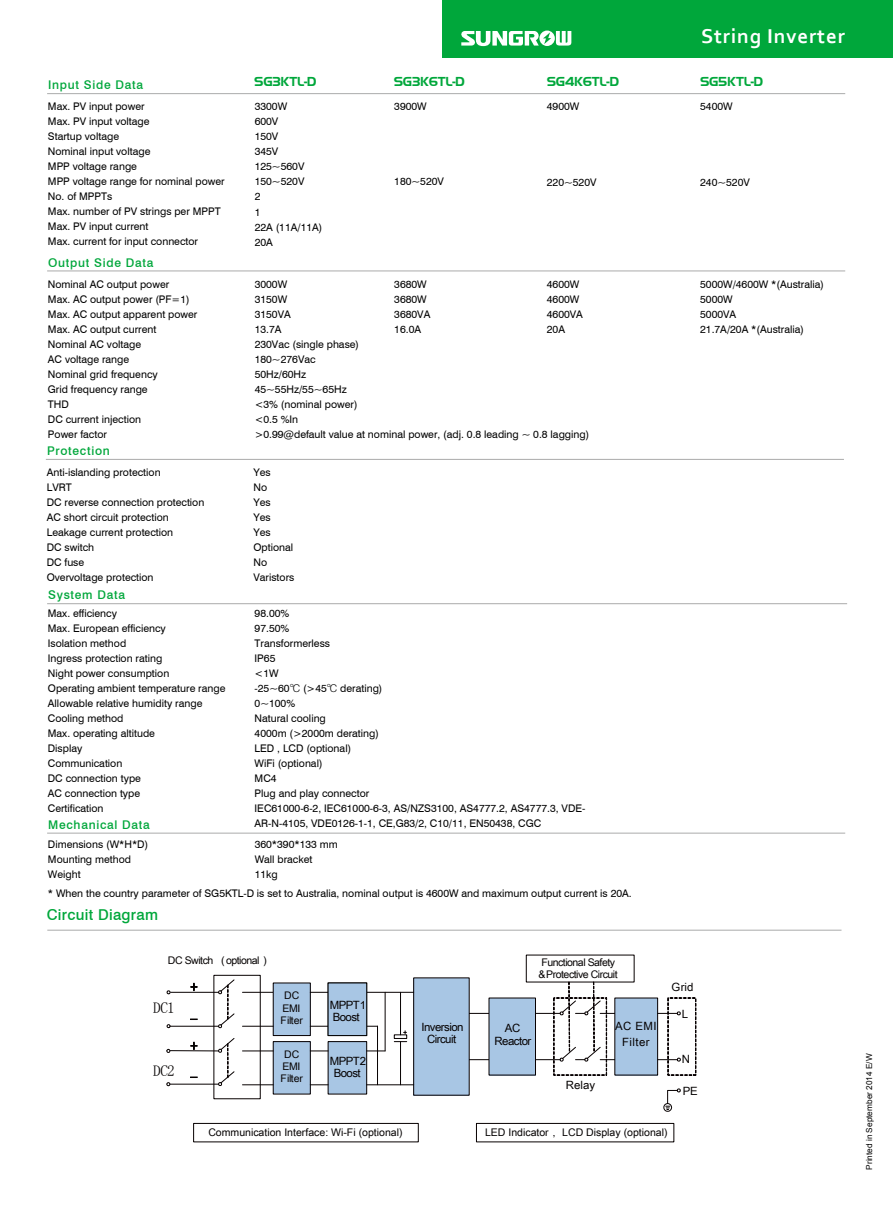
<style>
.page{position:relative;width:893px;height:1212px;background:#fff}
.page>*{position:absolute;margin:0;border:0;box-sizing:border-box;transform-origin:0 0}
.t1{font:700 21px "Corbel";letter-spacing:.04em;color:#fff}
.t2{font:15.15px "Sim Sun";letter-spacing:-.03em;color:#040000}
.t3{font:500 15px "Swiss 721 BT";letter-spacing:.02em;color:#00a73b}
.t4{font:700 13.5px "Handel Got D";letter-spacing:-.02em;color:#00a73b}
.t5{font:500 12px "Swiss 721 BT";letter-spacing:.06em;color:#00a73b}
.t6{font:11.4px/12.3px "Arial Unicode MS";letter-spacing:-.045em;color:#040000;text-align:center}
.t7{font:11.4px/16.5px "Arial Unicode MS";letter-spacing:.04em;color:#040000;text-align:center}
.t8{font:10.5px/15px "Swiss 721 Cyrillic BT";color:#000}
.t9{font:10.5px/12.3px "Arial Unicode MS";color:#040000;text-align:center}
.t10{font:10.5px/12.3px "Arial Unicode MS";letter-spacing:-.045em;color:#040000}
.t11{font:8.25px "Arial";color:#000}
.s1{font-family:"FZZDXJW GB1 0"}
</style>
<div class="page">
<div style="left:442px;top:0;width:451px;height:58px;background:#00a73b"></div>
<svg style="left:462px;top:31px;width:109px;height:15px"></svg>
<hr style="left:47px;top:93px;width:798px;height:1px;background:#aaabab">
<hr style="left:47px;top:271px;width:798px;height:1px;background:#aaabab">
<hr style="left:46px;top:459px;width:798px;height:1px;background:#aaabab">
<hr style="left:47px;top:603px;width:800px;height:1px;background:#aaabab">
<hr style="left:47px;top:833px;width:798px;height:1px;background:#aaabab">
<hr style="left:47px;top:930px;width:794px;height:1px;background:#aaabab">
<svg style="left:469px;top:1013px;width:20px;height:1px"></svg>
<svg style="left:469px;top:1059px;width:20px;height:1px"></svg>
<hr style="left:170px;top:1026px;width:49px;height:1px;background:#070001">
<div style="left:414px;top:978px;width:55px;height:117px;background:#a8c6e4"></div>
<div style="left:413px;top:978px;width:56px;height:117px;border:1px solid #070001"></div>
<hr style="left:171px;top:992px;width:48px;height:1px;background:#070001">
<hr style="left:170px;top:1050px;width:49px;height:1px;background:#070001">
<hr style="left:170px;top:1084px;width:49px;height:1px;background:#070001">
<svg style="left:218px;top:1038px;width:16px;height:48px"></svg>
<svg style="left:218px;top:979px;width:16px;height:49px"></svg>
<hr style="left:242px;top:992px;width:38px;height:1px;background:#070001">
<div style="left:273px;top:983px;width:37px;height:52px;background:#a8c6e4"></div>
<div style="left:273px;top:1041px;width:37px;height:53px;background:#a8c6e4"></div>
<svg style="left:310px;top:992px;width:18px;height:1px"></svg>
<div style="left:328px;top:1041px;width:39px;height:53px;background:#a8c6e4"></div>
<div style="left:328px;top:1041px;width:39px;height:53px;border:1px solid #070001"></div>
<hr style="left:242px;top:1026px;width:31px;height:1px;background:#070001">
<hr style="left:242px;top:1051px;width:31px;height:1px;background:#070001">
<hr style="left:242px;top:1084px;width:31px;height:1px;background:#070001">
<hr style="left:362px;top:992px;width:52px;height:1px;background:#070001">
<hr style="left:367px;top:1084px;width:47px;height:1px;background:#070001">
<hr style="left:377px;top:1026px;width:1px;height:59px;background:#070001">
<svg style="left:367px;top:1051px;width:18px;height:1px"></svg>
<hr style="left:385px;top:992px;width:1px;height:59px;background:#070001">
<hr style="left:400px;top:992px;width:1px;height:43px;background:#070001">
<hr style="left:400px;top:1041px;width:1px;height:44px;background:#070001">
<svg style="left:394px;top:1031px;width:13px;height:11px"></svg>
<svg style="left:310px;top:1026px;width:18px;height:1px"></svg>
<svg style="left:310px;top:1051px;width:18px;height:1px"></svg>
<svg style="left:310px;top:1084px;width:18px;height:1px"></svg>
<div style="left:489px;top:998px;width:46px;height:77px;background:#a8c6e4"></div>
<svg style="left:535px;top:981px;width:84px;height:95px"></svg>
<div style="left:615px;top:998px;width:43px;height:77px;background:#a8c6e4"></div>
<div style="left:615px;top:998px;width:43px;height:77px;border:1px solid #070001"></div>
<svg style="left:658px;top:998px;width:39px;height:78px"></svg>
<div style="left:193px;top:1123px;width:225px;height:19px;border:1px solid #070001"></div>
<div style="left:476px;top:1123px;width:198px;height:19px;border:1px solid #070001"></div>
<svg style="left:664px;top:1088px;width:17px;height:23px"></svg>
<svg style="left:190px;top:983px;width:7px;height:8px"></svg>
<svg style="left:190px;top:1042px;width:7px;height:8px"></svg>
<div style="left:328px;top:983px;width:39px;height:52px;background:#a8c6e4"></div>
<div style="left:328px;top:983px;width:39px;height:53px;border:1px solid #000"></div>
<h1 class="t1" style="left:701px;top:23px;width:145px">String Inverter</h1>
<p class="t5" style="left:48px;top:78px;width:96px">Input Side Data</p>
<p class="t4" style="left:254px;top:74px;width:64px">SG3KTL-D</p>
<p class="t4" style="left:394px;top:74px;width:73px">SG3K6TL-D</p>
<p class="t4" style="left:547px;top:74px;width:74px">SG4K6TL-D</p>
<p class="t4" style="left:700px;top:74px;width:65px">SG5KTL-D</p>
<p class="t8" style="left:48px;top:99px;width:178px">Max. PV input power<br>Max. PV input voltage<br>Startup voltage<br>Nominal input voltage<br>MPP voltage range<br>MPP voltage range for nominal power<br>No. of MPPTs<br>Max. number of PV strings per MPPT<br>Max. PV input current<br>Max. current for input connector</p>
<p class="t8" style="left:48px;top:276px;width:151px">Nominal AC output power<br>Max. AC output power (PF=1)<br>Max. AC output apparent power<br>Max. AC output current<br>Nominal AC voltage<br>AC voltage range<br>Nominal grid frequency<br>Grid frequency range<br>THD<br>DC current injection<br>Power factor</p>
<p class="t8" style="left:47px;top:465px;width:159px">Anti-islanding protection<br>LVRT<br>DC reverse connection protection<br>AC short circuit protection<br>Leakage current protection<br>DC switch<br>DC fuse<br>Overvoltage protection</p>
<p class="t8" style="left:48px;top:606px;width:179px">Max. efficiency<br>Max. European efficiency<br>Isolation method<br>Ingress protection rating<br>Night power consumption<br>Operating ambient temperature range<br>Allowable relative humidity range<br>Cooling method<br>Max. operating altitude<br>Display<br>Communication<br>DC connection type<br>AC connection type<br>Certification</p>
<p class="t8" style="left:48px;top:836px;width:102px">Dimensions (W*H*D)<br>Mounting method<br>Weight</p>
<p class="t5" style="left:48px;top:255px;width:107px">Output Side Data</p>
<p class="t5" style="left:47px;top:443px;width:64px">Protection</p>
<p class="t5" style="left:48px;top:588px;width:78px">System Data</p>
<p class="t5" style="left:48px;top:817px;width:103px">Mechanical Data</p>
<p class="t8" style="left:255px;top:99px;width:69px">3300W<br>600V<br>150V<br>345V<br>125~560V<br>150~520V<br>2<br>1<br>22A (11A/11A)<br>20A</p>
<p class="t8" style="left:547px;top:99px;width:34px">4900W</p>
<p class="t8" style="left:394px;top:99px;width:34px">3900W</p>
<p class="t8" style="left:394px;top:174px;width:51px">180~520V</p>
<p class="t8" style="left:547px;top:174px;width:51px">220~520V</p>
<p class="t8" style="left:700px;top:99px;width:34px">5400W</p>
<p class="t8" style="left:700px;top:174px;width:51px">240~520V</p>
<p class="t8" style="left:547px;top:276px;width:38px">4600W<br>4600W<br>4600VA<br>20A</p>
<p class="t8" style="left:700px;top:276px;width:125px">5000W/4600W *(Australia)<br>5000W<br>5000VA<br>21.7A/20A *(Australia)</p>
<p class="t8" style="left:255px;top:276px;width:336px">3000W<br>3150W<br>3150VA<br>13.7A<br>230Vac (single phase)<br>180~276Vac<br>50Hz/60Hz<br>45~55Hz/55~65Hz<br>&lt;3% (nominal power)<br>&lt;0.5 %In<br>&gt;0.99@default value at nominal power, (adj. 0.8 leading ~ 0.8 lagging)</p>
<p class="t8" style="left:394px;top:276px;width:38px">3680W<br>3680W<br>3680VA<br>16.0A</p>
<p class="t8" style="left:253px;top:465px;width:42px">Yes<br>No<br>Yes<br>Yes<br>Yes<br>Optional<br>No<br>Varistors</p>
<p class="t8" style="left:255px;top:606px;width:332px">98.00%<br>97.50%<br>Transformerless<br>IP65<br>&lt;1W<br>-25~60<span class="s1">℃</span> (&gt;45<span class="s1">℃</span> derating)<br>0~100%<br>Natural cooling<br>4000m (&gt;2000m derating)<br>LED , LCD (optional)<br>WiFi (optional)<br>MC4<br>Plug and play connector<br>IEC61000-6-2, IEC61000-6-3, AS/NZS3100, AS4777.2, AS4777.3, VDE-<br>AR-N-4105, VDE0126-1-1, CE,G83/2, C10/11, EN50438, CGC</p>
<p class="t8" style="left:255px;top:836px;width:85px">360*390*133 mm<br>Wall bracket<br>11kg</p>
<p class="t8" style="left:48px;top:885px;width:585px">* When the country parameter of SG5KTL-D is set to Australia, nominal output is 4600W and maximum output current is 20A.</p>
<h3 class="t3" style="left:47px;top:905px;width:113px">Circuit Diagram</h3>
<p class="t10" style="left:168px;top:954px;width:104px">DC Switch （optional）</p>
<h2 class="t2" style="left:153px;top:1000px;width:23px">DC1</h2>
<h2 class="t2" style="left:153px;top:1063px;width:23px">DC2</h2>
<p class="t9" style="left:280px;top:989px;width:24px">DC<br>EMI<br>Filter</p>
<p class="t9" style="left:280px;top:1048px;width:24px;line-height:11.9px">DC<br>EMI<br>Filter</p>
<p class="t6" style="left:330px;top:1054px;width:38px">MPPT2<br>Boost</p>
<p class="t6" style="left:330px;top:998px;width:38px;text-align:left">MPPT1<br>Boost</p>
<p class="t6" style="left:421px;top:1020px;width:44px">Inversion<br>Circuit</p>
<p class="t10" style="left:539px;top:956px;width:81px">Functional Safety &amp;Protective Circuit</p>
<p class="t6" style="left:494px;top:1022px;width:38px">AC<br>Reactor</p>
<p class="t6" style="left:566px;top:1079px;width:31px">Relay</p>
<p class="t7" style="left:615px;top:1017px;width:43px">AC EMI<br>Filter</p>
<p class="t6" style="left:671px;top:980px;width:24px">Grid</p>
<p class="t6" style="left:682px;top:1008px;width:8px">L</p>
<p class="t6" style="left:682px;top:1052px;width:10px">N</p>
<p class="t6" style="left:683px;top:1085px;width:17px">PE</p>
<p class="t9" style="left:208px;top:1126px;width:196px">Communication Interface: Wi-Fi (optional)</p>
<p class="t9" style="left:485px;top:1126px;width:184px">LED Indicator， LCD Display (optional)</p>
<p class="t11" style="left:864px;top:1169px;width:118px;rotate:-90deg">Printed in September 2014 E/W</p>
</div>
